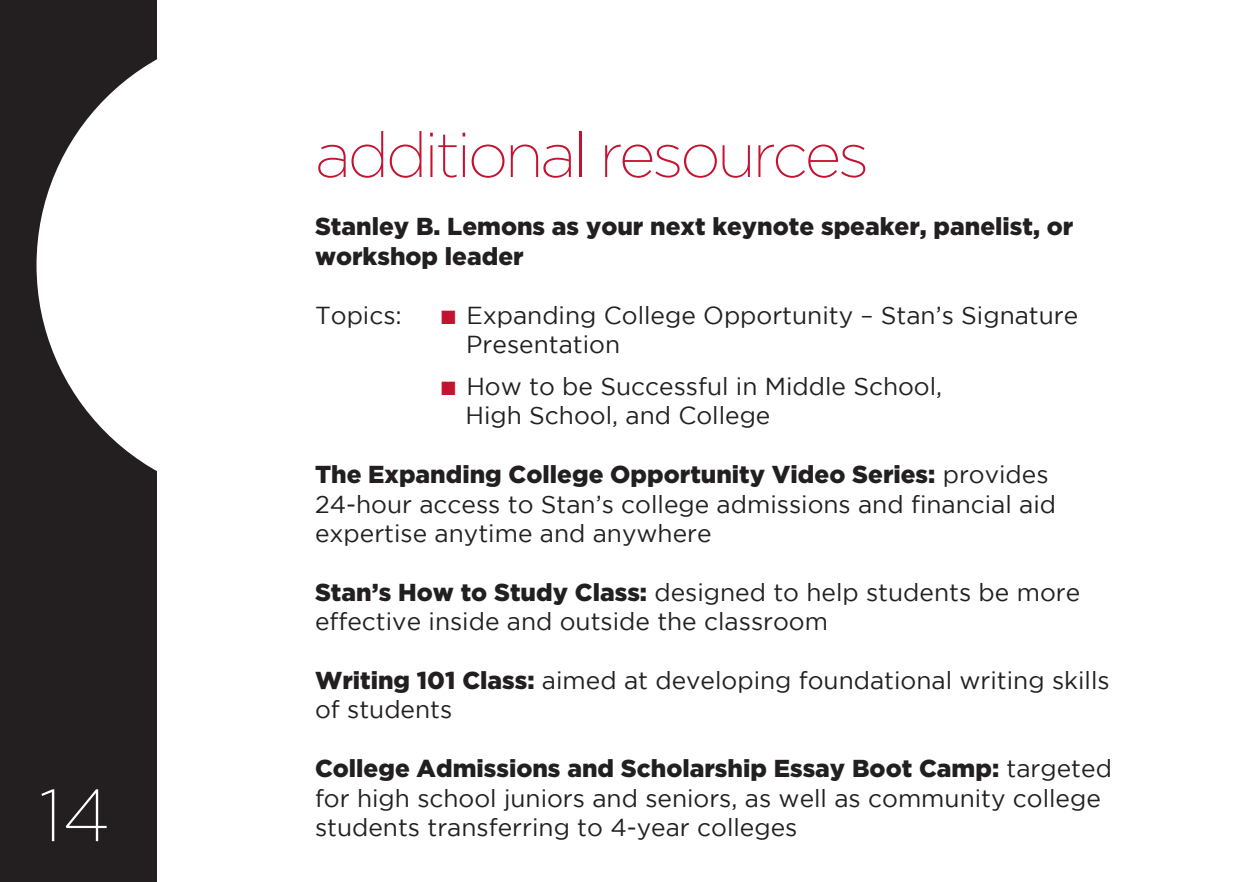
<style>
.page{position:relative;width:1260px;height:882px;background:#fff}
.page>*{position:absolute;margin:0;border:0;box-sizing:border-box;transform-origin:0 0}
.t1{font:200 73.5px "Gotham";color:#fff}
.quote{font:200 63px "Gotham";letter-spacing:-.05em;color:#c51230}
.body{font:24.5px/29.4px "Gotham";color:#231f20}
.body-2{font:900 24.5px/29.4px "Gotham";color:#231f20}
.s1{color:#c51230}
.s2{font-weight:400}
.s3{font-weight:900}
</style>
<div class="page">
<div style="left:0;top:0;width:157px;height:882px;background:#231f20"></div>
<div style="left:37px;top:29px;width:472px;height:472px;background:#fff;border-radius:50%"></div>
<p class="t1" style="left:39px;top:776px;width:72px">14</p>
<p class="quote" style="left:315px;top:121px;width:556px">additional resources</p>
<p class="body-2" style="left:315px;top:211px;width:760px">Stanley B. Lemons as your next keynote speaker, panelist, or workshop leader</p>
<p class="body" style="left:315px;top:300px;width:88px">Topics:</p>
<p class="body" style="left:466px;top:300px;width:614px;text-indent:-25px"><span class="s1">■</span> Expanding College Opportunity – Stan’s Signature<br>Presentation</p>
<p class="body" style="left:441px;top:371px;width:503px"><span class="s1">■</span> How to be Successful in Middle School,</p>
<p class="body" style="left:466px;top:401px;width:306px">High School, and College</p>
<p class="body-2" style="left:315px;top:459px;width:735px">The Expanding College Opportunity Video Series: <span class="s2">provides</span></p>
<p class="body" style="left:315px;top:489px;width:743px">24-hour access to Stan’s college admissions and financial aid expertise anytime and anywhere</p>
<p class="body" style="left:315px;top:577px;width:767px"><span class="s3">Stan’s How to Study Class:</span> designed to help students be more effective inside and outside the classroom</p>
<p class="body" style="left:315px;top:665px;width:796px"><span class="s3">Writing 101 Class:</span> aimed at developing foundational writing skills of students</p>
<p class="body" style="left:315px;top:754px;width:799px"><span class="s3">College Admissions and Scholarship Essay Boot Camp:</span> targeted for high school juniors and seniors, as well as community college students transferring to 4-year colleges</p>
</div>
